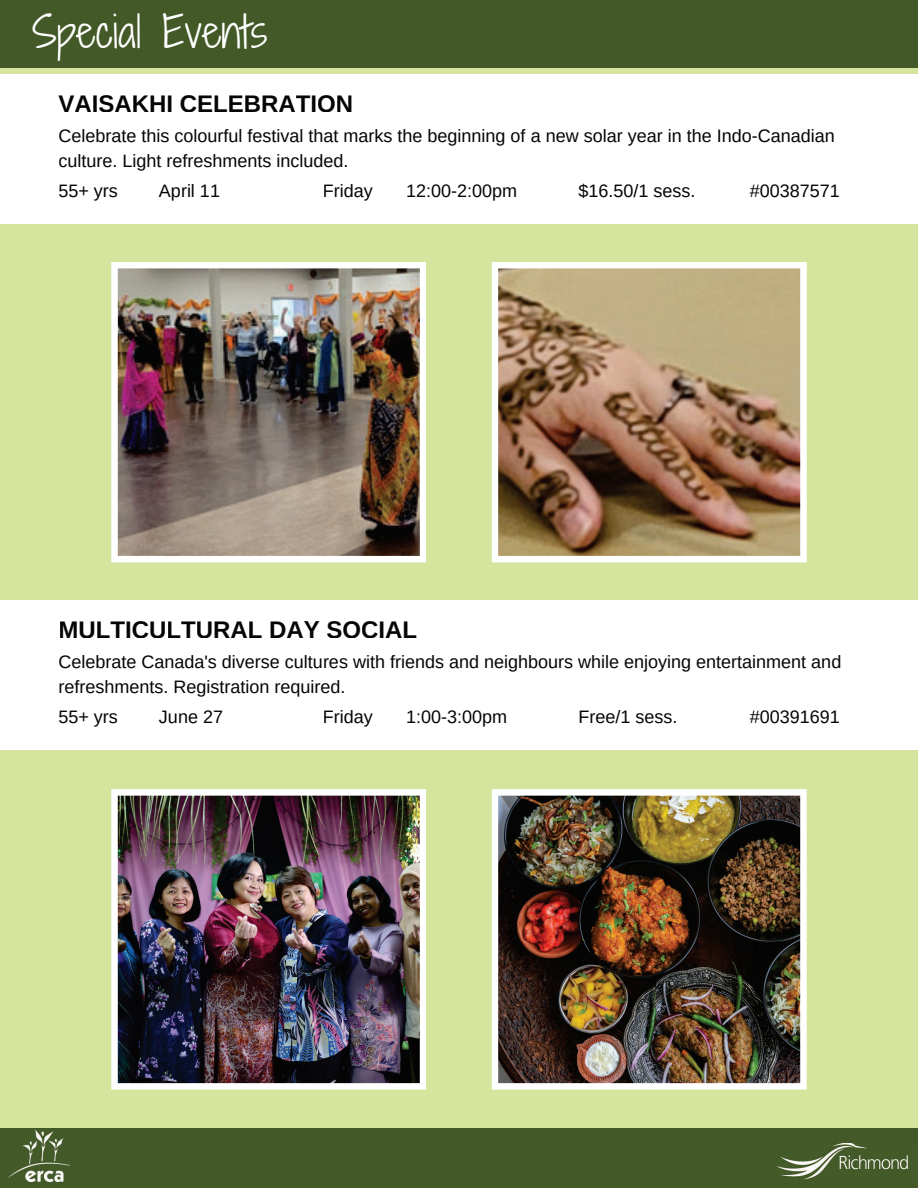
<style>
.page{position:relative;width:918px;height:1188px;background:#d6e59e}
.page>*{position:absolute;margin:0;border:0;box-sizing:border-box;transform-origin:0 0}
.t1{font:42px "Shadows Into Light Two";color:#fff}
.t2{font:700 24px "Arimo";color:#040504}
.t3{font:18px/24.8px "Arimo";color:#040504}
</style>
<div class="page">
<div style="left:0;top:0;width:918px;height:68px;background:#435a28"></div>
<div style="left:33px;top:13px;width:23px;height:35px;background:#435a28"></div>
<svg style="left:58px;top:23px;width:37px;height:38px"></svg>
<div style="left:97px;top:23px;width:15px;height:25px;background:#435a28"></div>
<hr style="left:114px;top:14px;width:3px;height:34px;background:#435a28">
<div style="left:119px;top:23px;width:16px;height:25px;background:#435a28"></div>
<hr style="left:138px;top:13px;width:2px;height:35px;background:#435a28">
<div style="left:163px;top:13px;width:21px;height:35px;background:#435a28"></div>
<div style="left:202px;top:23px;width:19px;height:25px;background:#435a28"></div>
<svg style="left:185px;top:23px;width:17px;height:25px"></svg>
<div style="left:222px;top:23px;width:17px;height:26px;background:#435a28"></div>
<svg style="left:239px;top:13px;width:15px;height:36px"></svg>
<div style="left:254px;top:23px;width:13px;height:25px;background:#435a28"></div>
<hr style="left:251px;top:23px;width:3px;height:25px;background:#435a28">
<hr style="left:251px;top:27px;width:3px;height:21px;background:#fff">
<div style="left:0;top:74px;width:918px;height:150px;background:#fff"></div>
<div style="left:59px;top:95px;width:15px;height:17px;background:#fff"></div>
<div style="left:75px;top:95px;width:16px;height:17px;background:#fff"></div>
<hr style="left:93px;top:95px;width:4px;height:17px;background:#fff">
<div style="left:99px;top:95px;width:15px;height:17px;background:#fff"></div>
<div style="left:115px;top:95px;width:16px;height:17px;background:#fff"></div>
<div style="left:133px;top:95px;width:16px;height:17px;background:#fff"></div>
<div style="left:151px;top:95px;width:14px;height:17px;background:#fff"></div>
<hr style="left:168px;top:95px;width:4px;height:17px;background:#fff">
<div style="left:181px;top:95px;width:15px;height:17px;background:#fff"></div>
<div style="left:199px;top:95px;width:13px;height:17px;background:#fff"></div>
<div style="left:215px;top:95px;width:12px;height:17px;background:#fff"></div>
<div style="left:229px;top:95px;width:14px;height:17px;background:#fff"></div>
<div style="left:245px;top:95px;width:15px;height:17px;background:#fff"></div>
<div style="left:263px;top:95px;width:15px;height:17px;background:#fff"></div>
<div style="left:279px;top:95px;width:16px;height:17px;background:#fff"></div>
<div style="left:296px;top:95px;width:14px;height:17px;background:#fff"></div>
<hr style="left:312px;top:95px;width:3px;height:17px;background:#fff">
<div style="left:318px;top:95px;width:17px;height:17px;background:#fff"></div>
<div style="left:337px;top:95px;width:14px;height:17px;background:#fff"></div>
<div style="left:59px;top:129px;width:775px;height:17px;background:#fff"></div>
<div style="left:59px;top:154px;width:288px;height:16px;background:#fff"></div>
<div style="left:59px;top:185px;width:58px;height:16px;background:#fff"></div>
<div style="left:159px;top:184px;width:60px;height:17px;background:#fff"></div>
<div style="left:324px;top:184px;width:49px;height:17px;background:#fff"></div>
<div style="left:408px;top:184px;width:108px;height:17px;background:#fff"></div>
<div style="left:579px;top:184px;width:115px;height:14px;background:#fff"></div>
<div style="left:750px;top:184px;width:89px;height:13px;background:#fff"></div>
<img style="left:111px;top:262px;width:315px;height:300px">
<img style="left:492px;top:262px;width:315px;height:300px">
<div style="left:0;top:600px;width:918px;height:150px;background:#fff"></div>
<div style="left:60px;top:621px;width:17px;height:17px;background:#fff"></div>
<div style="left:80px;top:621px;width:14px;height:17px;background:#fff"></div>
<div style="left:97px;top:621px;width:13px;height:17px;background:#fff"></div>
<div style="left:111px;top:621px;width:14px;height:17px;background:#fff"></div>
<hr style="left:127px;top:621px;width:3px;height:17px;background:#fff">
<div style="left:133px;top:621px;width:15px;height:17px;background:#fff"></div>
<div style="left:151px;top:621px;width:14px;height:17px;background:#fff"></div>
<div style="left:168px;top:621px;width:12px;height:17px;background:#fff"></div>
<div style="left:181px;top:621px;width:14px;height:17px;background:#fff"></div>
<div style="left:197px;top:621px;width:15px;height:17px;background:#fff"></div>
<div style="left:215px;top:621px;width:15px;height:17px;background:#fff"></div>
<div style="left:231px;top:621px;width:16px;height:17px;background:#fff"></div>
<div style="left:249px;top:621px;width:13px;height:17px;background:#fff"></div>
<div style="left:271px;top:621px;width:14px;height:17px;background:#fff"></div>
<div style="left:287px;top:621px;width:16px;height:17px;background:#fff"></div>
<div style="left:304px;top:621px;width:15px;height:17px;background:#fff"></div>
<div style="left:327px;top:621px;width:14px;height:17px;background:#fff"></div>
<div style="left:343px;top:621px;width:17px;height:17px;background:#fff"></div>
<div style="left:362px;top:621px;width:16px;height:17px;background:#fff"></div>
<hr style="left:380px;top:621px;width:3px;height:17px;background:#fff">
<div style="left:386px;top:621px;width:16px;height:17px;background:#fff"></div>
<div style="left:404px;top:621px;width:12px;height:17px;background:#fff"></div>
<div style="left:59px;top:655px;width:781px;height:17px;background:#fff"></div>
<div style="left:60px;top:680px;width:284px;height:16px;background:#fff"></div>
<div style="left:59px;top:711px;width:58px;height:16px;background:#fff"></div>
<div style="left:159px;top:711px;width:63px;height:12px;background:#fff"></div>
<div style="left:324px;top:710px;width:49px;height:17px;background:#fff"></div>
<div style="left:408px;top:711px;width:98px;height:16px;background:#fff"></div>
<div style="left:580px;top:710px;width:96px;height:13px;background:#fff"></div>
<div style="left:750px;top:711px;width:89px;height:12px;background:#fff"></div>
<img style="left:111px;top:789px;width:315px;height:300px">
<img style="left:492px;top:789px;width:315px;height:300px">
<div style="left:0;top:1129px;width:918px;height:59px;background:#435a28"></div>
<img style="left:777px;top:1143px;width:141px;height:38px">
<img style="left:8px;top:1130px;width:61px;height:51px">
<h1 class="t1" style="left:32px;top:1px;width:237px">Special Events</h1>
<h2 class="t2" style="left:58px;top:90px;width:296px">VAISAKHI CELEBRATION</h2>
<p class="t3" style="left:58px;top:123px;width:778px">Celebrate this colourful festival that marks the beginning of a new solar year in the Indo-Canadian culture. Light refreshments included.</p>
<p class="t3" style="left:58px;top:178px;width:61px">55+ yrs</p>
<p class="t3" style="left:159px;top:178px;width:63px">April 11</p>
<p class="t3" style="left:323px;top:178px;width:52px">Friday</p>
<p class="t3" style="left:406px;top:178px;width:113px">12:00-2:00pm</p>
<p class="t3" style="left:578px;top:178px;width:119px">$16.50/1 sess.</p>
<p class="t3" style="left:750px;top:178px;width:92px">#00387571</p>
<h2 class="t2" style="left:58px;top:616px;width:360px">MULTICULTURAL DAY SOCIAL</h2>
<p class="t3" style="left:58px;top:649px;width:784px">Celebrate Canada's diverse cultures with friends and neighbours while enjoying entertainment and refreshments. Registration required.</p>
<p class="t3" style="left:58px;top:704px;width:61px">55+ yrs</p>
<p class="t3" style="left:159px;top:704px;width:66px">June 27</p>
<p class="t3" style="left:323px;top:704px;width:52px">Friday</p>
<p class="t3" style="left:406px;top:704px;width:103px">1:00-3:00pm</p>
<p class="t3" style="left:578px;top:704px;width:101px">Free/1 sess.</p>
<p class="t3" style="left:750px;top:704px;width:92px">#00391691</p>
</div>
